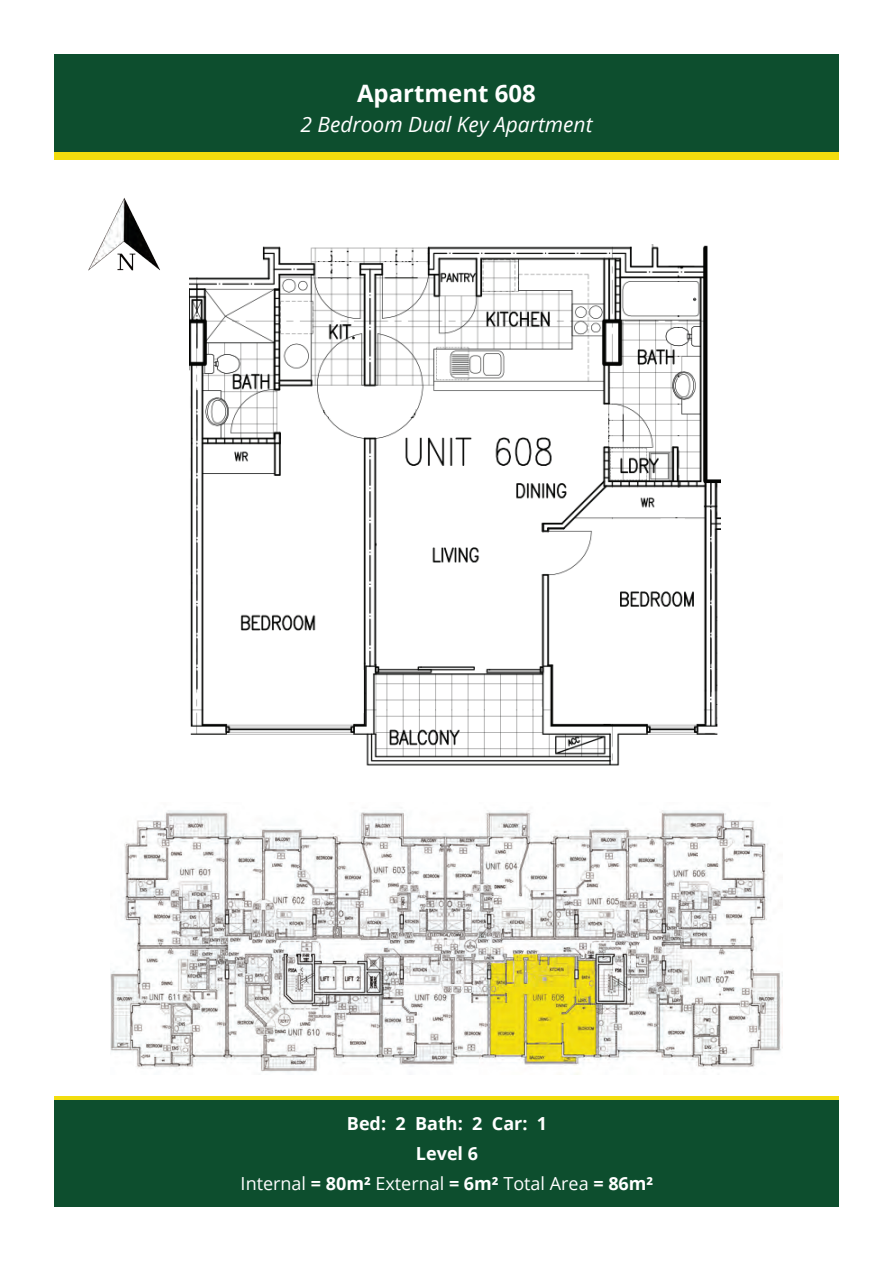
<style>
.page{position:relative;width:893px;height:1263px;background:#fff}
.page>*{position:absolute;margin:0;border:0;box-sizing:border-box;transform-origin:0 0}
.t1{font:700 24px "Open Sans";color:#fff}
.t2{font:italic 21px "Open Sans";color:#fff}
.t3{font:700 18px/30px "Open Sans";color:#fff;text-align:center}
.s1{font-weight:400}
</style>
<div class="page">
<div style="left:54px;top:1099px;width:785px;height:108px;background:#0d4e2e"></div>
<img style="left:88px;top:198px;width:72px;height:73px">
<div style="left:54px;top:54px;width:785px;height:98px;background:#0d4e2e"></div>
<div style="left:54px;top:152px;width:785px;height:8px;background:#f2dd0e"></div>
<hr style="left:54px;top:1096px;width:785px;height:3px;background:#f2dd0e">
<img style="left:111px;top:810px;width:670px;height:264px">
<img style="left:190px;top:244px;width:531px;height:522px">
<h1 class="t1" style="left:357px;top:77px;width:180px">Apartment 608</h1>
<p class="t2" style="left:300px;top:110px;width:294px">2 Bedroom Dual Key Apartment</p>
<p class="t3" style="left:241px;top:1108px;width:414px">Bed: 2 Bath: 2 Car: 1<br>Level 6<br><span class="s1">Internal</span> = 80m² <span class="s1">External</span> = 6m² <span class="s1">Total Area</span> = 86m²</p>
</div>
